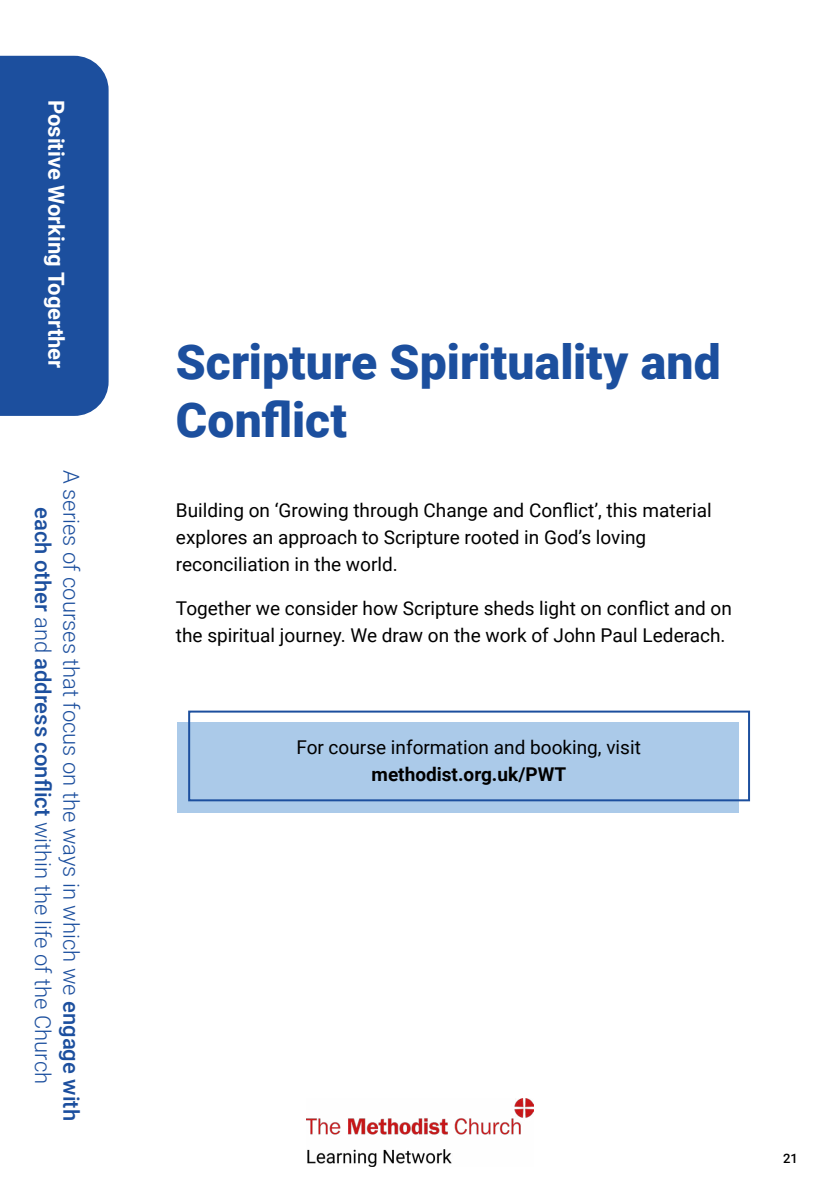
<style>
.page{position:relative;width:840px;height:1191px;background:#fff}
.page>*{position:absolute;margin:0;border:0;box-sizing:border-box;transform-origin:0 0}
.t1{font:900 48px/57.6px "Roboto";color:#1c4f9e}
.t2{font:300 22px/28px "Roboto";color:#1c4f9e;text-align:center}
.t3{font:700 22px "Roboto";color:#fff}
.t4{font:19px/27px "Roboto";color:#000}
.t5{font:700 19px "Roboto";color:#000}
.t6{font:500 13px "Roboto";color:#000}
.s1{font-weight:500}
</style>
<div class="page">
<img style="left:306px;top:1098px;width:227px;height:68px">
<div style="left:0;top:56px;width:108px;height:360px;background:#1c4f9e"></div>
<div style="left:177px;top:722px;width:561px;height:90px;background:#abcae9"></div>
<div style="left:188px;top:710px;width:561px;height:91px;border:2px solid #1c4f9e"></div>
<p class="t3" style="left:72px;top:100px;width:270px;rotate:90deg">Positive Working Togerther</p>
<p class="t2" style="left:86px;top:470px;width:652px;rotate:90deg">A series of courses that focus on the ways in which we <span class="s1">engage with each other</span> and <span class="s1">address conflict</span> within the life of the Church</p>
<h1 class="t1" style="left:176px;top:331px;width:546px">Scripture Spirituality and<br>Conflict</h1>
<p class="t4" style="left:176px;top:496px;width:537px">Building on ‘Growing through Change and Conflict’, this material explores an approach to Scripture rooted in God’s loving reconciliation in the world.</p>
<p class="t4" style="left:176px;top:594px;width:557px">Together we consider how Scripture sheds light on conflict and on the spiritual journey. We draw on the work of John Paul Lederach.</p>
<p class="t4" style="left:296px;top:733px;width:346px">For course information and booking, visit</p>
<p class="t5" style="left:371px;top:761px;width:196px">methodist.org.uk/PWT</p>
<p class="t6" style="left:782px;top:1148px;width:16px">21</p>
</div>
